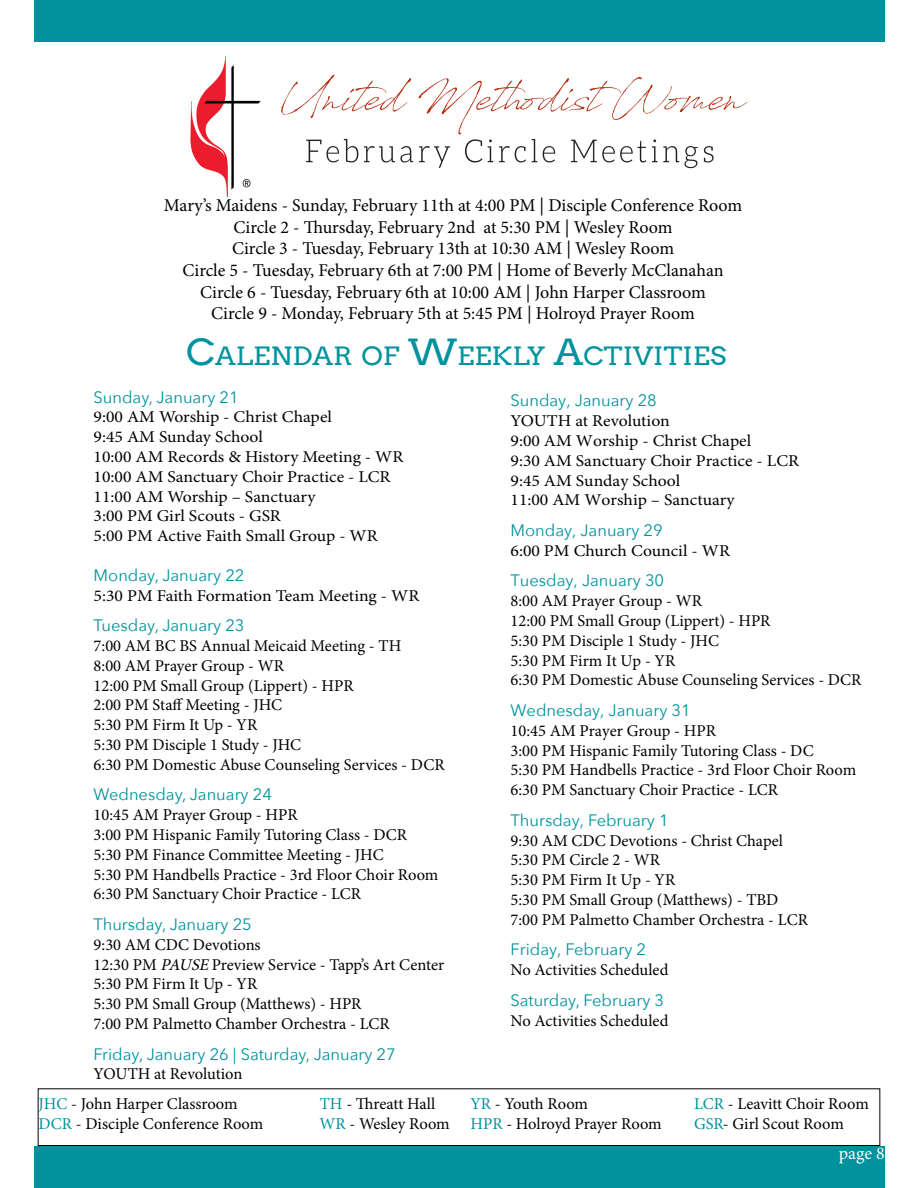
<style>
.page{position:relative;width:918px;height:1188px;background:#fff}
.page>*{position:absolute;margin:0;border:0;box-sizing:border-box;transform-origin:0 0}
.t1{font:25.2px "Arvo";color:#00939d;scale:1.09 1}
.t2{font:18px/21.6px "Minion Pro";color:#000;text-align:center}
.t3{font:18px "Minion Pro";color:#fff}
.t4{font:16.5px/19.8px "Minion Pro";color:#000}
.t5{font:16.5px/19.8px "Minion Pro";color:#000;scale:1.07 1}
.t6{font:16.5px "Avenir Next";color:#00939d}
.t7{font:16.5px "Minion Pro";letter-spacing:-.02em;color:#000;scale:1.07 1}
.s1{font-size:36px}
.s2{font-style:italic}
.s3{color:#00939d}
</style>
<div class="page">
<div style="left:35px;top:0;width:850px;height:41px;background:#00939d"></div>
<div style="left:35px;top:1146px;width:850px;height:42px;background:#00939d"></div>
<div style="left:38px;top:1088px;width:842px;height:58px;border:1px solid #000"></div>
<img style="left:190px;top:55px;width:558px;height:143px">
<p class="t2" style="left:164px;top:195px;width:580px">Mary’s Maidens - Sunday, February 11th at 4:00 PM | Disciple Conference Room Circle 2 - Thursday, February 2nd at 5:30 PM | Wesley Room<br>Circle 3 - Tuesday, February 13th at 10:30 AM | Wesley Room<br>Circle 5 - Tuesday, February 6th at 7:00 PM | Home of Beverly McClanahan Circle 6 - Tuesday, February 6th at 10:00 AM | John Harper Classroom<br>Circle 9 - Monday, February 5th at 5:45 PM | Holroyd Prayer Room</p>
<h1 class="t1" style="left:186px;top:341px;width:497px"><span class="s1">C</span>ALENDAR OF <span class="s1">W</span>EEKLY <span class="s1">A</span>CTIVITIES</h1>
<p class="t6" style="left:94px;top:383px;width:147px">Sunday, January 21</p>
<p class="t5" style="left:94px;top:407px;width:291px">9:00 AM Worship - Christ Chapel<br>9:45 AM Sunday School<br>10:00 AM Records &amp; History Meeting - WR<br>10:00 AM Sanctuary Choir Practice - LCR<br>11:00 AM Worship – Sanctuary<br>3:00 PM Girl Scouts - GSR<br>5:00 PM Active Faith Small Group - WR</p>
<p class="t6" style="left:94px;top:561px;width:152px">Monday, January 22</p>
<p class="t7" style="left:94px;top:584px;width:306px">5:30 PM Faith Formation Team Meeting - WR</p>
<p class="t6" style="left:94px;top:612px;width:152px">Tuesday, January 23</p>
<p class="t4" style="left:94px;top:636px;width:352px">7:00 AM BC BS Annual Meicaid Meeting - TH<br>8:00 AM Prayer Group - WR<br>12:00 PM Small Group (Lippert) - HPR<br>2:00 PM Staff Meeting - JHC<br>5:30 PM Firm It Up - YR<br>5:30 PM Disciple 1 Study - JHC<br>6:30 PM Domestic Abuse Counseling Services - DCR</p>
<p class="t6" style="left:94px;top:781px;width:180px">Wednesday, January 24</p>
<p class="t4" style="left:94px;top:805px;width:346px">10:45 AM Prayer Group - HPR<br>3:00 PM Hispanic Family Tutoring Class - DCR 5:30 PM Finance Committee Meeting - JHC<br>5:30 PM Handbells Practice - 3rd Floor Choir Room 6:30 PM Sanctuary Choir Practice - LCR</p>
<p class="t6" style="left:94px;top:910px;width:160px">Thursday, January 25</p>
<p class="t4" style="left:94px;top:935px;width:352px">9:30 AM CDC Devotions<br>12:30 PM <span class="s2">PAUSE</span> Preview Service - Tapp’s Art Center 5:30 PM Firm It Up - YR<br>5:30 PM Small Group (Matthews) - HPR<br>7:00 PM Palmetto Chamber Orchestra - LCR</p>
<p class="t6" style="left:94px;top:1040px;width:304px">Friday, January 26 | Saturday, January 27</p>
<p class="t4" style="left:94px;top:1064px;width:150px">YOUTH at Revolution</p>
<p class="t6" style="left:511px;top:387px;width:148px">Sunday, January 28</p>
<p class="t5" style="left:511px;top:411px;width:271px">YOUTH at Revolution<br>9:00 AM Worship - Christ Chapel<br>9:30 AM Sanctuary Choir Practice - LCR<br>9:45 AM Sunday School<br>11:00 AM Worship – Sanctuary</p>
<p class="t6" style="left:511px;top:516px;width:154px">Monday, January 29</p>
<p class="t5" style="left:511px;top:541px;width:207px">6:00 PM Church Council - WR</p>
<p class="t6" style="left:511px;top:567px;width:155px">Tuesday, January 30</p>
<p class="t4" style="left:511px;top:591px;width:352px">8:00 AM Prayer Group - WR<br>12:00 PM Small Group (Lippert) - HPR<br>5:30 PM Disciple 1 Study - JHC<br>5:30 PM Firm It Up - YR<br>6:30 PM Domestic Abuse Counseling Services - DCR</p>
<p class="t6" style="left:511px;top:696px;width:182px">Wednesday, January 31</p>
<p class="t4" style="left:511px;top:721px;width:347px">10:45 AM Prayer Group - HPR<br>3:00 PM Hispanic Family Tutoring Class - DC<br>5:30 PM Handbells Practice - 3rd Floor Choir Room 6:30 PM Sanctuary Choir Practice - LCR</p>
<p class="t6" style="left:511px;top:806px;width:160px">Thursday, February 1</p>
<p class="t4" style="left:511px;top:831px;width:299px">9:30 AM CDC Devotions - Christ Chapel<br>5:30 PM Circle 2 - WR<br>5:30 PM Firm It Up - YR<br>5:30 PM Small Group (Matthews) - TBD<br>7:00 PM Palmetto Chamber Orchestra - LCR</p>
<p class="t6" style="left:511px;top:936px;width:137px">Friday, February 2</p>
<p class="t4" style="left:511px;top:960px;width:159px">No Activities Scheduled</p>
<p class="t6" style="left:511px;top:986px;width:155px">Saturday, February 3</p>
<p class="t4" style="left:511px;top:1011px;width:159px">No Activities Scheduled</p>
<p class="t4" style="left:39px;top:1094px;width:201px"><span class="s3">JHC</span> - John Harper Classroom</p>
<p class="t4" style="left:320px;top:1094px;width:117px"><span class="s3">TH</span> - Threatt Hall</p>
<p class="t4" style="left:471px;top:1094px;width:119px"><span class="s3">YR</span> - Youth Room</p>
<p class="t4" style="left:694px;top:1094px;width:176px"><span class="s3">LCR</span> - Leavitt Choir Room</p>
<p class="t4" style="left:39px;top:1114px;width:226px"><span class="s3">DCR</span> - Disciple Conference Room</p>
<p class="t4" style="left:319px;top:1114px;width:132px"><span class="s3">WR</span> - Wesley Room</p>
<p class="t4" style="left:471px;top:1114px;width:193px"><span class="s3">HPR</span> - Holroyd Prayer Room</p>
<p class="t4" style="left:694px;top:1114px;width:151px"><span class="s3">GSR</span>- Girl Scout Room</p>
<p class="t3" style="left:839px;top:1141px;width:47px">page 8</p>
</div>
